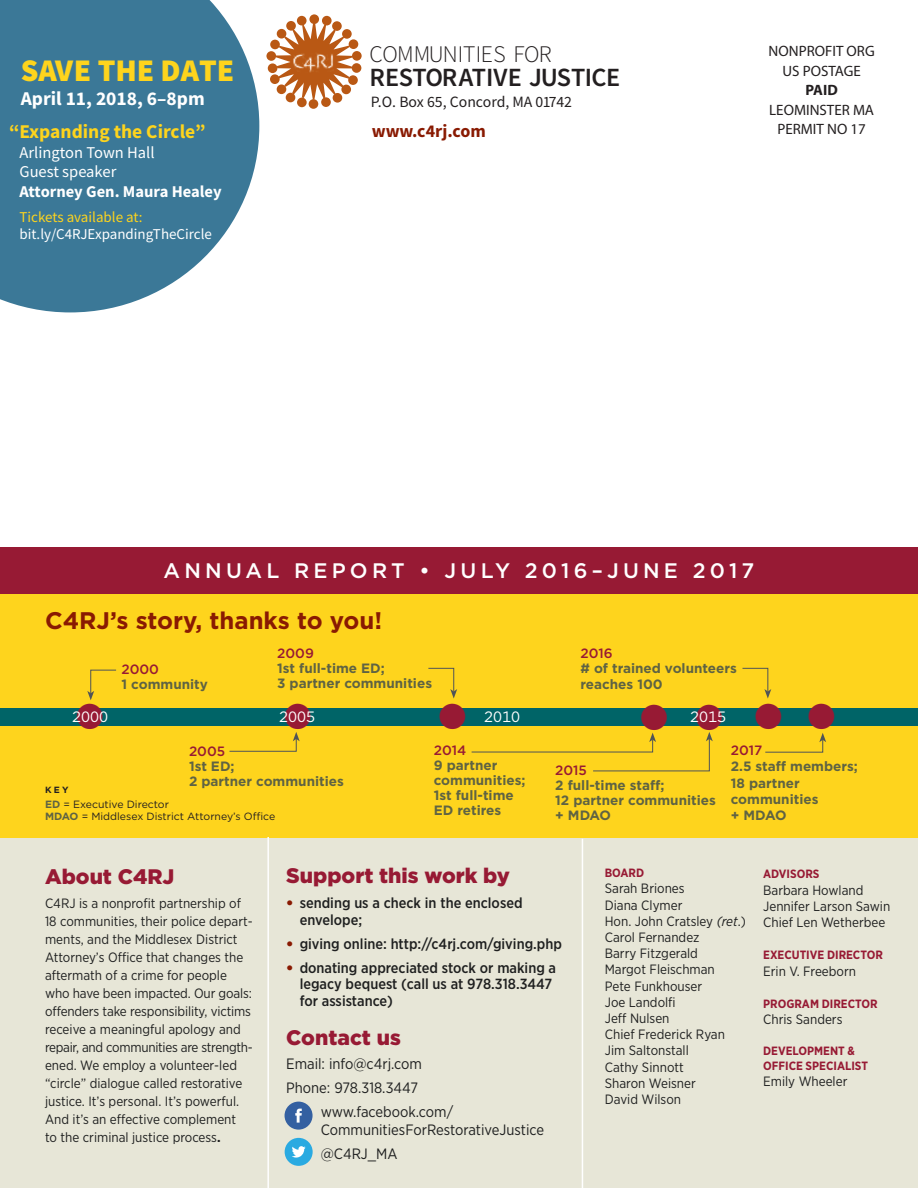
<style>
.page{position:relative;width:918px;height:1188px;background:#fff}
.page>*{position:absolute;margin:0;border:0;box-sizing:border-box;transform-origin:0 0}
.t1{font:900 31.5px "Source Sans Pro";color:#fed41d}
.t2{font:600 26.25px "Source Sans Pro";letter-spacing:-.02em;color:#231f20}
.t3{font:700 24px "Gotham";color:#891a02}
.t4{font:300 23.85px "Source Sans Pro";letter-spacing:-.01em;color:#231f20}
.t5{font:900 21px "Gotham";color:#971a34}
.t6{font:500 21px "Gotham";letter-spacing:.2em;color:#fff}
.t7{font:700 19.5px "Source Sans Pro";color:#fed41d}
.t8{font:700 19.5px "Source Sans Pro";color:#fff}
.t9{font:700 18px "Source Sans Pro";color:#891a02}
.t10{font:16.5px/19.5px "Source Sans Pro";color:#fff}
.t11{font:700 16.5px "Source Sans Pro";color:#fff}
.t12{font:15.75px "Source Sans Pro";color:#231f20}
.t13{font:15px/24px "Gotham Narrow";color:#1f2020}
.t14{font:15px/19.5px "Myriad Pro";color:#231f20;text-align:center}
.t15{font:15px "Source Sans Pro";color:#fff}
.t16{font:15px "Source Sans Pro";color:#fed41d}
.t17{font:15px "Gotham";color:#fff}
.t18{font:700 15px "Myriad Pro";color:#231f20}
.t19{font:500 14.7px/16.5px "Gotham Narrow";color:#1f2020}
.t20{font:13.5px/16.2px "Gotham Narrow";color:#1f2020}
.t21{font:700 13.5px/15px "Gotham";color:#5f6343}
.t22{font:500 13.5px "Gotham";color:#971a34}
.t23{font:700 12px/15px "Gotham Narrow";color:#971a34}
.t24{font:10.5px/12px "Gotham";color:#231f20}
.t25{font:700 9px "Gotham";color:#231f20}
.s1{font-weight:700;color:#5f6343}
.s2{font-weight:700}
.s3{font-family:"Gotham";font-weight:900;color:#891a02}
.s4{font-style:italic}
</style>
<div class="page">
<div style="left:0;top:836px;width:917px;height:352px;background:#e7e6d7"></div>
<svg style="left:0;top:0;width:259px;height:312px;background:#5287a3"></svg>
<div style="left:0;top:594px;width:917px;height:243px;background:#fed41d"></div>
<div style="left:0;top:708px;width:918px;height:18px;background:#006467"></div>
<div style="left:297px;top:16px;width:10px;height:9px;background:#b95814;border-radius:50%"></div>
<div style="left:286px;top:21px;width:10px;height:10px;background:#b95814;border-radius:50%"></div>
<div style="left:270px;top:40px;width:10px;height:9px;background:#b95814;border-radius:50%"></div>
<div style="left:266px;top:51px;width:10px;height:10px;background:#b95814;border-radius:50%"></div>
<div style="left:268px;top:63px;width:9px;height:10px;background:#b95814;border-radius:50%"></div>
<div style="left:270px;top:74px;width:10px;height:10px;background:#b95814;border-radius:50%"></div>
<div style="left:309px;top:14px;width:10px;height:10px;background:#b95814;border-radius:50%"></div>
<div style="left:322px;top:16px;width:10px;height:9px;background:#b95814;border-radius:50%"></div>
<svg style="left:332px;top:21px;width:10px;height:10px"></svg>
<div style="left:348px;top:75px;width:10px;height:10px;background:#b95814;border-radius:50%"></div>
<div style="left:352px;top:63px;width:9px;height:10px;background:#b95814;border-radius:50%"></div>
<div style="left:352px;top:51px;width:10px;height:10px;background:#b95814;border-radius:50%"></div>
<div style="left:349px;top:39px;width:9px;height:10px;background:#b95814;border-radius:50%"></div>
<div style="left:309px;top:99px;width:9px;height:10px;background:#b95814;border-radius:50%"></div>
<div style="left:321px;top:97px;width:10px;height:10px;background:#b95814;border-radius:50%"></div>
<div style="left:333px;top:93px;width:9px;height:10px;background:#b95814;border-radius:50%"></div>
<div style="left:286px;top:93px;width:9px;height:9px;background:#b95814;border-radius:50%"></div>
<div style="left:297px;top:98px;width:10px;height:9px;background:#b95814;border-radius:50%"></div>
<svg style="left:276px;top:24px;width:77px;height:76px"></svg>
<div style="left:296px;top:48px;width:37px;height:30px;background:#b95814;border-radius:50%"></div>
<div style="left:296px;top:44px;width:6px;height:16px;background:#b95814;border-radius:50%"></div>
<div style="left:299px;top:68px;width:15px;height:15px;background:#b95814;border-radius:50%"></div>
<img style="left:293px;top:52px;width:41px;height:21px">
<hr style="left:267px;top:837px;width:2px;height:351px;background:#fff">
<hr style="left:582px;top:839px;width:1px;height:349px;background:#fff">
<svg style="left:285px;top:1102px;width:28px;height:28px"></svg>
<svg style="left:285px;top:1138px;width:28px;height:28px"></svg>
<div style="left:0;top:547px;width:918px;height:47px;background:#971a34"></div>
<svg style="left:229px;top:732px;width:71px;height:20px"></svg>
<svg style="left:87px;top:669px;width:30px;height:31px"></svg>
<svg style="left:428px;top:668px;width:29px;height:31px"></svg>
<svg style="left:742px;top:668px;width:84px;height:85px"></svg>
<svg style="left:471px;top:732px;width:242px;height:40px"></svg>
<h1 class="t1" style="left:21px;top:49px;width:215px">SAVE THE DATE</h1>
<h3 class="t8" style="left:21px;top:85px;width:186px">April 11, 2018, 6–8pm</h3>
<h3 class="t7" style="left:9px;top:119px;width:198px">“Expanding the Circle”</h3>
<p class="t10" style="left:20px;top:142px;width:137px">Arlington Town Hall<br>Guest speaker</p>
<p class="t11" style="left:20px;top:180px;width:204px">Attorney Gen. Maura Healey</p>
<p class="t16" style="left:20px;top:208px;width:125px">Tickets available at:</p>
<p class="t15" style="left:20px;top:224px;width:194px">bit.ly/C4RJExpandingTheCircle</p>
<h3 class="t4" style="left:369px;top:39px;width:184px">COMMUNITIES FOR</h3>
<h2 class="t2" style="left:369px;top:60px;width:252px">RESTORATIVE JUSTICE</h2>
<h3 class="t9" style="left:372px;top:119px;width:116px">www.c4rj.com</h3>
<p class="t12" style="left:371px;top:92px;width:203px">P.O. Box 65, Concord, MA 01742</p>
<p class="t14" style="left:769px;top:41px;width:108px">NONPROFIT ORG<br>US POSTAGE</p>
<p class="t18" style="left:806px;top:80px;width:34px">PAID</p>
<p class="t14" style="left:769px;top:100px;width:106px">LEOMINSTER MA<br>PERMIT NO 17</p>
<h3 class="t6" style="left:164px;top:557px;width:592px">ANNUAL REPOR T • JULY 2016–JUNE 2017</h3>
<h3 class="t3" style="left:45px;top:605px;width:339px">C4RJ’s story, thanks to you!</h3>
<p class="t22" style="left:122px;top:661px;width:39px">2000</p>
<p class="t21" style="left:122px;top:677px;width:88px">1 community</p>
<p class="t22" style="left:277px;top:644px;width:38px">2009</p>
<p class="t21" style="left:277px;top:661px;width:156px">1st full-time ED;<br>3 partner communities</p>
<p class="t22" style="left:580px;top:644px;width:34px">2016</p>
<p class="t21" style="left:580px;top:660px;width:158px;line-height:16.2px"># of trained volunteers reaches 100</p>
<p class="t17" style="left:72px;top:707px;width:37px">2000</p>
<p class="t17" style="left:279px;top:707px;width:37px">2005</p>
<p class="t17" style="left:484px;top:707px;width:37px">2010</p>
<p class="t17" style="left:690px;top:707px;width:37px">2015</p>
<p class="t22" style="left:189px;top:743px;width:38px">2005</p>
<p class="t21" style="left:189px;top:759px;width:156px">1st ED;<br>2 partner communities</p>
<p class="t22" style="left:434px;top:741px;width:34px">2014</p>
<p class="t21" style="left:434px;top:758px;width:93px">9 partner communities;<br>1st full-time<br>ED retires</p>
<p class="t22" style="left:731px;top:742px;width:33px">2017</p>
<p class="t21" style="left:731px;top:758px;width:129px;line-height:16.2px">2.5 staff members;<br>18 partner communities<br>+ MDAO</p>
<p class="t22" style="left:555px;top:761px;width:33px">2015</p>
<p class="t21" style="left:555px;top:778px;width:162px">2 full-time staff;<br>12 partner communities + MDAO</p>
<p class="t25" style="left:45px;top:783px;width:25px">Key</p>
<p class="t24" style="left:45px;top:798px;width:232px"><span class="s1">ED</span> = Executive Director<br><span class="s1">MDAO</span> = Middlesex District Attorney’s Office</p>
<h3 class="t5" style="left:45px;top:862px;width:131px">About C4RJ</h3>
<p class="t20" style="left:45px;top:894px;width:209px;line-height:18px">C4RJ is a nonprofit partnership of 18 communities, their police depart&shy;ments, and the Middlesex District Attorney’s Office that changes the aftermath of a crime for people who have been impacted. Our goals: offenders take responsibility, victims receive a meaningful apology and repair, and communities are strength&shy;ened. We employ a volunteer-led “circle” dialogue called restorative justice. It’s personal. It’s powerful.<br>And it’s an effective complement<br>to the criminal justice process<span class="s2">.</span></p>
<h3 class="t5" style="left:286px;top:861px;width:225px">Support this work by</h3>
<p class="t19" style="left:300px;top:894px;width:224px;text-indent:-13px"><span class="s3">•</span> sending us a check in the enclosed envelope;</p>
<p class="t19" style="left:286px;top:935px;width:277px"><span class="s3">•</span> giving online: http://c4rj.com/giving.php</p>
<p class="t19" style="left:300px;top:959px;width:258px;text-indent:-13px"><span class="s3">•</span> donating appreciated stock or making a legacy bequest (call us at 978.318.3447 for assistance)</p>
<h3 class="t5" style="left:286px;top:1023px;width:116px">Contact us</h3>
<p class="t13" style="left:286px;top:1052px;width:137px">Email: info@c4rj.com</p>
<p class="t13" style="left:286px;top:1076px;width:133px">Phone: 978.318.3447</p>
<p class="t13" style="left:321px;top:1100px;width:134px">www.facebook.com/</p>
<p class="t13" style="left:321px;top:1118px;width:225px">CommunitiesForRestorativeJustice @C4RJ_MA</p>
<p class="t23" style="left:605px;top:865px;width:17px">BOARD</p>
<p class="t20" style="left:605px;top:880px;width:143px">Sarah Briones<br>Diana Clymer<br>Hon. John Cratsley <span class="s4">(ret</span>.)<br>Carol Fernandez<br>Barry Fitzgerald<br>Margot Fleischman<br>Pete Funkhouser<br>Joe Landolfi<br>Jeff Nulsen<br>Chief Frederick Ryan<br>Jim Saltonstall<br>Cathy Sinnott<br>Sharon Weisner<br>David Wilson</p>
<p class="t23" style="left:763px;top:867px;width:36px">ADVISORS</p>
<p class="t20" style="left:763px;top:881px;width:129px">Barbara Howland<br>Jennifer Larson Sawin<br>Chief Len Wetherbee</p>
<p class="t23" style="left:763px;top:948px;width:23px">EXECU</p>
<p class="t23" style="left:800px;top:948px;width:82px">TIVE DIRECTOR</p>
<p class="t20" style="left:763px;top:962px;width:94px">Erin V. Freeborn</p>
<p class="t23" style="left:763px;top:996px;width:39px">PROGRAM</p>
<p class="t23" style="left:822px;top:996px;width:54px">DIRECTOR</p>
<p class="t20" style="left:763px;top:1011px;width:81px">Chris Sanders</p>
<p class="t23" style="left:763px;top:1043px;width:53px">DEVELOPMEN</p>
<p class="t23" style="left:763px;top:1043px;width:106px;text-indent:75px">T&amp;<br>OFFICE SPECIALIST</p>
<p class="t20" style="left:763px;top:1073px;width:86px">Emily Wheeler</p>
</div>
